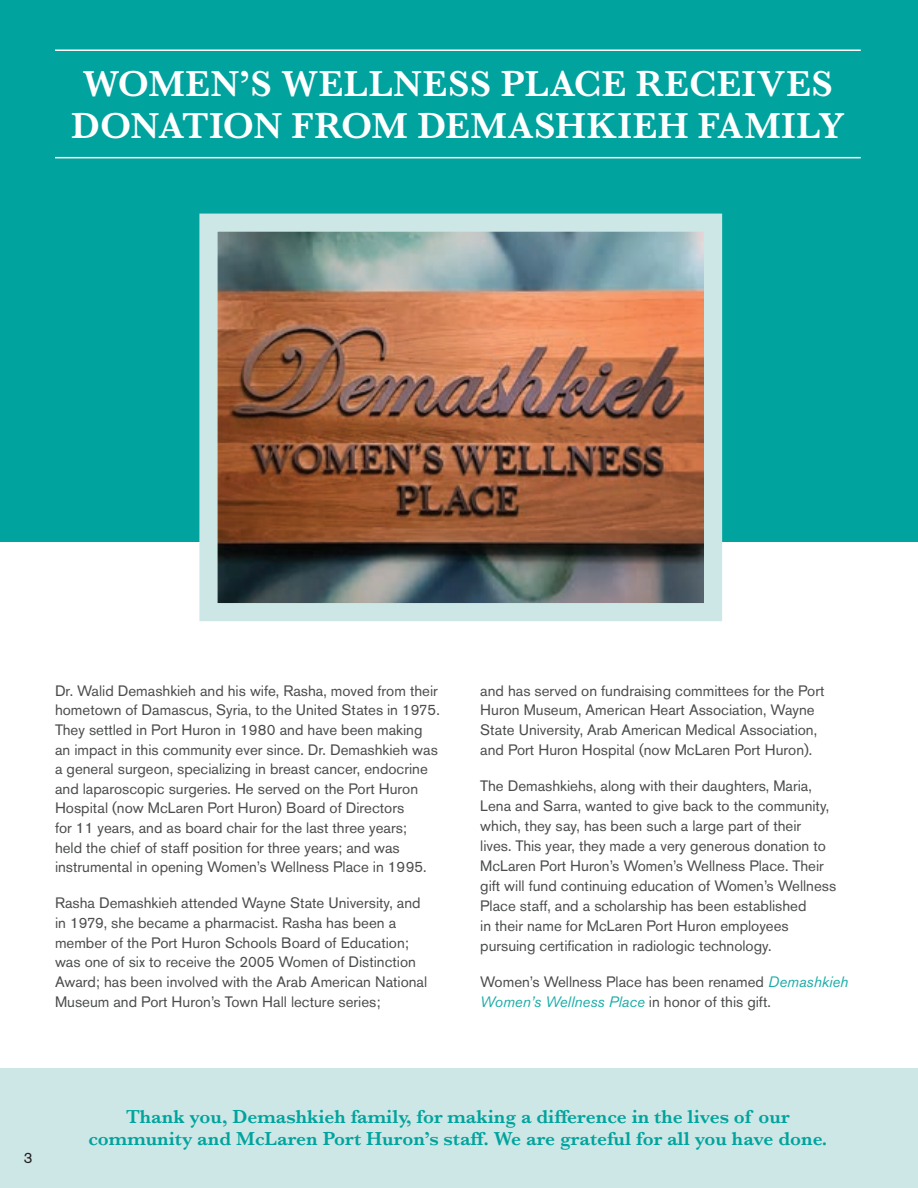
<style>
.page{position:relative;width:918px;height:1188px;background:#fff}
.page>*{position:absolute;margin:0;border:0;box-sizing:border-box;transform-origin:0 0}
.t1{font:600 37.5px/42px "Baskerville";letter-spacing:.01em;color:#fff;text-align:center}
.t2{font:600 19.5px/22.5px "Baskerville";color:#00a39d;text-align:center}
.t3{font:15px/19.6px "Akzidenz Grotesk Std";color:#4b4c4d}
.t4{font:15px "Akzidenz Grotesk Std";color:#231f20}
.s1{font-style:italic;color:#1cada8}
</style>
<div class="page">
<div style="left:0;top:1068px;width:918px;height:120px;background:#cde7e6"></div>
<div style="left:0;top:0;width:918px;height:542px;background:#00a39d"></div>
<hr style="left:55px;top:157px;width:806px;height:1px;background:#fff">
<hr style="left:55px;top:50px;width:806px;height:1px;background:#fff">
<img style="left:199px;top:213px;width:524px;height:408px">
<h1 class="t1" style="left:71px;top:62px;width:775px">WOMEN’S WELLNESS PLACE RECEIVES<br>DONATION FROM DEMASHKIEH FAMILY</h1>
<p class="t3" style="left:55px;top:680px;width:386px">Dr. Walid Demashkieh and his wife, Rasha, moved from their hometown of Damascus, Syria, to the United States in 1975.<br>They settled in Port Huron in 1980 and have been making an impact in this community ever since. Dr. Demashkieh was a general surgeon, specializing in breast cancer, endocrine and laparoscopic surgeries. He served on the Port Huron Hospital (now McLaren Port Huron) Board of Directors<br>for 11 years, and as board chair for the last three years;<br>held the chief of staff position for three years; and was instrumental in opening Women’s Wellness Place in 1995.</p>
<p class="t3" style="left:55px;top:893px;width:374px">Rasha Demashkieh attended Wayne State University, and in 1979, she became a pharmacist. Rasha has been a member of the Port Huron Schools Board of Education; was one of six to receive the 2005 Women of Distinction Award; has been involved with the Arab American National Museum and Port Huron’s Town Hall lecture series;</p>
<p class="t3" style="left:480px;top:680px;width:346px">and has served on fundraising committees for the Port Huron Museum, American Heart Association, Wayne State University, Arab American Medical Association, and Port Huron Hospital (now McLaren Port Huron).</p>
<p class="t3" style="left:480px;top:776px;width:357px">The Demashkiehs, along with their daughters, Maria, Lena and Sarra, wanted to give back to the community, which, they say, has been such a large part of their lives. This year, they made a very generous donation to McLaren Port Huron’s Women’s Wellness Place. Their gift will fund continuing education of Women’s Wellness Place staff, and a scholarship has been established<br>in their name for McLaren Port Huron employees pursuing certification in radiologic technology.</p>
<p class="t3" style="left:480px;top:971px;width:370px">Women’s Wellness Place has been renamed <span class="s1">Demashkieh<br>Women’s Wellness Place</span> in honor of this gift.</p>
<p class="t4" style="left:24px;top:1149px;width:10px">3</p>
<h2 class="t2" style="left:88px;top:1105px;width:741px">Thank you, Demashkieh family, for making a difference in the lives of our community and McLaren Port Huron’s staff. We are grateful for all you have done.</h2>
</div>
